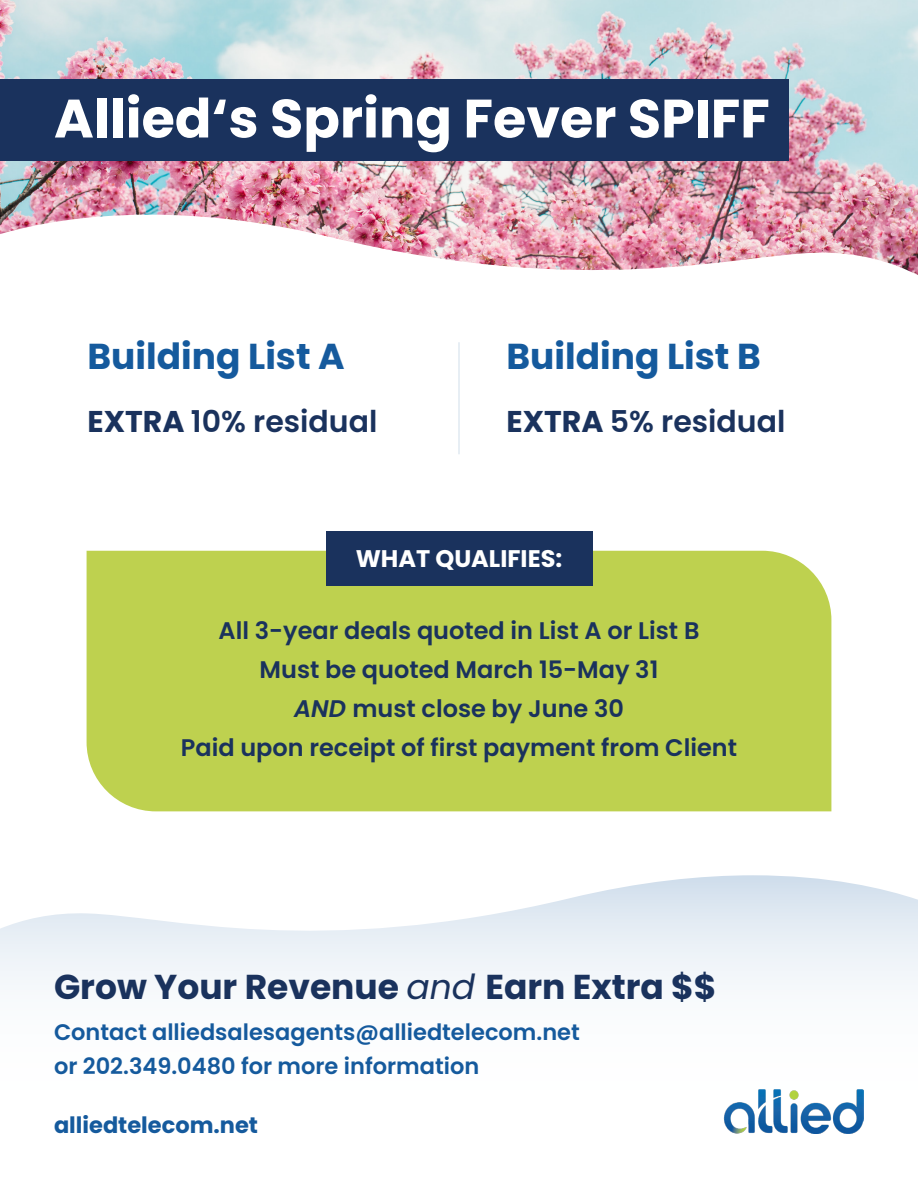
<style>
.page{position:relative;width:918px;height:1188px;background:#fff}
.page>*{position:absolute;margin:0;border:0;box-sizing:border-box;transform-origin:0 0}
.t1{font:700 54px "Poppins";color:#fff}
.t2{font:700 36px "Poppins";color:#155a9d}
.t3{font:700 34.5px "Poppins";color:#1a325d}
.t4{font:600 30px "Poppins";color:#1a325d}
.t5{font:600 24px/39px "Poppins";color:#1a325d;text-align:center}
.t6{font:700 24px "Poppins";color:#fff}
.t7{font:600 22.5px/34.5px "Poppins";color:#155a9d}
.t8{font:700 22.5px "Poppins";color:#155a9d}
.s1{font-weight:700}
.s2{font-style:italic}
.s3{font-weight:400;font-style:italic}
</style>
<div class="page">
<svg style="left:0;top:875px;width:918px;height:84px"></svg>
<img style="left:0;top:0;width:918px;height:402px">
<img style="left:0;top:215px;width:918px;height:84px">
<hr style="left:459px;top:342px;width:1px;height:112px;background:#d0deeb">
<img style="left:723px;top:1090px;width:141px;height:44px">
<div style="left:0;top:79px;width:789px;height:81px;background:#1a325d"></div>
<div style="left:87px;top:551px;width:744px;height:260px;background:#bed14f"></div>
<div style="left:326px;top:532px;width:266px;height:54px;background:#1a325d"></div>
<h1 class="t1" style="left:54px;top:87px;width:717px">Allied‘s Spring Fever SPIFF</h1>
<h2 class="t2" style="left:88px;top:335px;width:259px">Building List A</h2>
<p class="t4" style="left:88px;top:404px;width:291px"><span class="s1">EXTRA</span> 10% residual</p>
<p class="t4" style="left:506px;top:404px;width:280px"><span class="s1">EXTRA</span> 5% residual</p>
<h2 class="t2" style="left:506px;top:335px;width:256px">Building List B</h2>
<p class="t6" style="left:356px;top:544px;width:208px">WHAT QUALIFIES:</p>
<p class="t5" style="left:181px;top:611px;width:558px">All 3-year deals quoted in List A or List B<br>Must be quoted March 15-May 31<br><span class="s2">AND</span> must close by June 30<br>Paid upon receipt of first payment from Client</p>
<h3 class="t3" style="left:54px;top:967px;width:664px">Grow Your Revenue <span class="s3">and</span> Earn Extra $$</h3>
<p class="t7" style="left:54px;top:1015px;width:527px">Contact alliedsalesagents@alliedtelecom.net or 202.349.0480 for more information</p>
<p class="t8" style="left:54px;top:1112px;width:206px">alliedtelecom.net</p>
</div>
